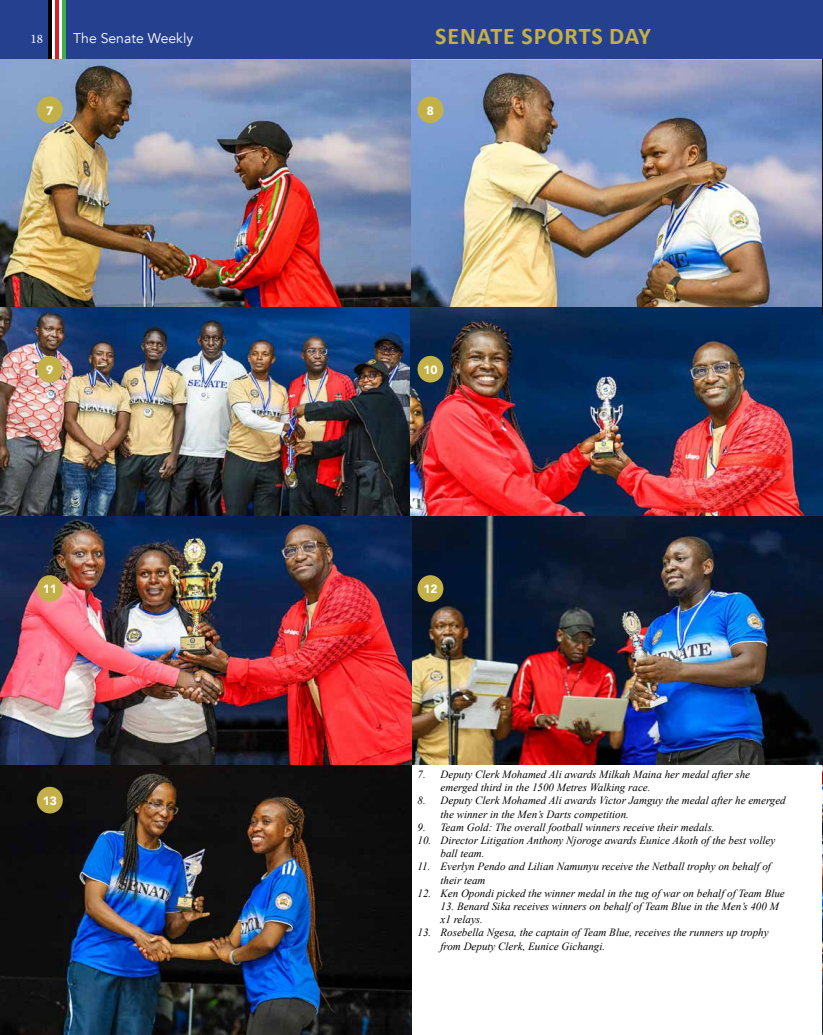
<style>
.page{position:relative;width:823px;height:1035px;background:#fff}
.page>*{position:absolute;margin:0;border:0;box-sizing:border-box;transform-origin:0 0}
.t1{font:700 24px "Calibri";letter-spacing:.04em;color:#c3b049}
.t2{font:14px "Avenir";color:#fff}
.t3{font:13px "Minion Pro";color:#fff}
.t4{font:900 12px "Avenir";color:#fff}
.t5{font:italic 11px/13.2px "Times New Roman";color:#000}
</style>
<div class="page">
<div style="left:0;top:0;width:822px;height:60px;background:#25408f"></div>
<hr style="left:48px;top:0;width:4px;height:59px;background:#000">
<div style="left:54px;top:0;width:5px;height:59px;background:#d2232a"></div>
<div style="left:61px;top:0;width:5px;height:59px;background:#41ad49"></div>
<hr style="left:53px;top:0;width:2px;height:59px;background:#fff">
<hr style="left:59px;top:0;width:3px;height:59px;background:#fff">
<img style="left:822px;top:707px;width:1px;height:328px">
<img style="left:822px;top:315px;width:1px;height:250px">
<img style="left:410px;top:60px;width:413px;height:255px">
<img style="left:0;top:764px;width:411px;height:271px">
<img style="left:0;top:60px;width:410px;height:247px">
<img style="left:0;top:307px;width:412px;height:457px">
<img style="left:410px;top:307px;width:412px;height:210px">
<img style="left:412px;top:517px;width:410px;height:247px">
<div style="left:37px;top:96px;width:26px;height:27px;background:#c3b049;border-radius:50%"></div>
<div style="left:417px;top:96px;width:26px;height:27px;background:#c3b049;border-radius:50%"></div>
<div style="left:37px;top:356px;width:26px;height:26px;background:#c3b049;border-radius:50%"></div>
<div style="left:417px;top:356px;width:26px;height:26px;background:#c3b049;border-radius:50%"></div>
<div style="left:37px;top:575px;width:26px;height:27px;background:#c3b049;border-radius:50%"></div>
<div style="left:417px;top:575px;width:26px;height:27px;background:#c3b049;border-radius:50%"></div>
<div style="left:37px;top:787px;width:26px;height:26px;background:#c3b049;border-radius:50%"></div>
<p class="t3" style="left:31px;top:30px;width:14px">18</p>
<p class="t2" style="left:73px;top:30px;width:121px">The Senate Weekly</p>
<h1 class="t1" style="left:435px;top:19px;width:217px">SENATE SPORTS DAY</h1>
<p class="t4" style="left:46px;top:100px;width:9px">7</p>
<p class="t4" style="left:426px;top:100px;width:9px">8</p>
<p class="t4" style="left:46px;top:359px;width:9px">9</p>
<p class="t4" style="left:423px;top:359px;width:16px">10</p>
<p class="t4" style="left:43px;top:579px;width:16px">11</p>
<p class="t4" style="left:423px;top:579px;width:16px">12</p>
<p class="t4" style="left:43px;top:790px;width:16px">13</p>
<p class="t5" style="left:440px;top:767px;width:311px;text-indent:-23px">7. Deputy Clerk Mohamed Ali awards Milkah Maina her medal after she emerged third in the 1500 Metres Walking race.</p>
<p class="t5" style="left:440px;top:794px;width:346px;text-indent:-23px">8. Deputy Clerk Mohamed Ali awards Victor Jamguy the medal after he emerged the winner in the Men’s Darts competition.</p>
<p class="t5" style="left:417px;top:820px;width:298px">9. Team Gold: The overall football winners receive their medals.</p>
<p class="t5" style="left:440px;top:833px;width:336px;text-indent:-23px">10. Director Litigation Anthony Njoroge awards Eunice Akoth of the best volley ball team.</p>
<p class="t5" style="left:440px;top:860px;width:332px;text-indent:-23px">11. Everlyn Pendo and Lilian Namunyu receive the Netball trophy on behalf of their team</p>
<p class="t5" style="left:417px;top:886px;width:368px">12. Ken Opondi picked the winner medal in the tug of war on behalf of Team Blue</p>
<p class="t5" style="left:440px;top:899px;width:339px">13. Benard Sika receives winners on behalf of Team Blue in the Men’s 400 M x1 relays.</p>
<p class="t5" style="left:440px;top:926px;width:329px;text-indent:-23px">13. Rosebella Ngesa, the captain of Team Blue, receives the runners up trophy from Deputy Clerk, Eunice Gichangi.</p>
</div>
